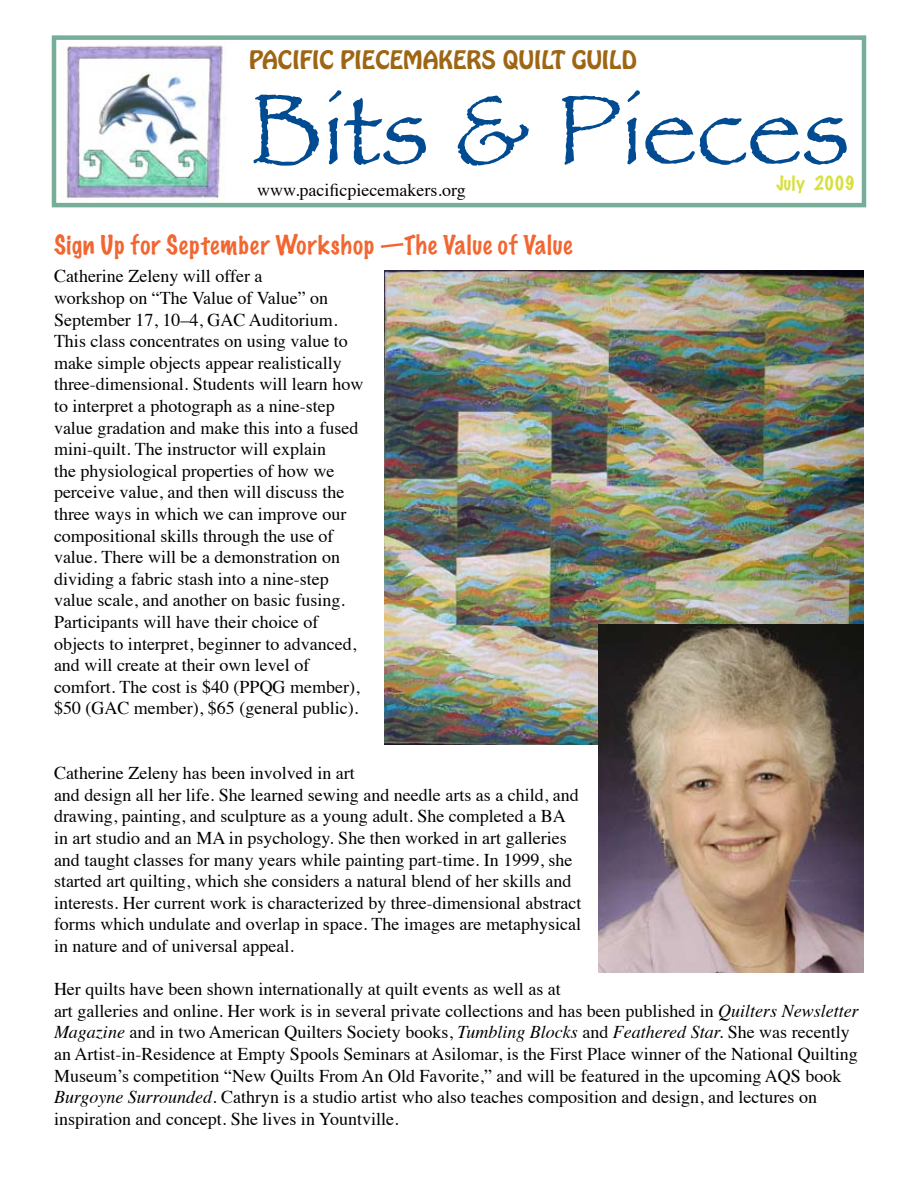
<style>
.page{position:relative;width:918px;height:1188px;background:#fff}
.page>*{position:absolute;margin:0;border:0;box-sizing:border-box;transform-origin:0 0}
.t1{font:102px "Papyrus";color:#004b91}
.t2{font:100 24px "Marker Felt";letter-spacing:.035em;color:#f26631}
.t3{font:22.5px "Hobo Std";color:#9e6614}
.t4{font:18px/21.6px "Times";color:#000}
.t5{font:100 18px "Marker Felt";color:#d6e03e}
.s1{font-style:italic}
</style>
<div class="page">
<img style="left:63px;top:45px;width:163px;height:157px">
<div style="left:52px;top:35px;width:814px;height:172px;border:4px solid #77ae99"></div>
<img style="left:384px;top:271px;width:480px;height:473px">
<img style="left:599px;top:625px;width:265px;height:348px">
<p class="t3" style="left:249px;top:44px;width:389px">PACIFIC PIECEMAKERS QUILT GUILD</p>
<h1 class="t1" style="left:249px;top:68px;width:602px">Bits &amp; Pieces</h1>
<p class="t4" style="left:257px;top:178px;width:210px">www.pacificpiecemakers.org</p>
<p class="t5" style="left:776px;top:170px;width:80px">July 2009</p>
<h2 class="t2" style="left:54px;top:228px;width:520px">Sign Up for September Workshop —The Value of Value</h2>
<p class="t4" style="left:54px;top:264px;width:311px">Catherine Zeleny will offer a<br>workshop on “The Value of Value” on September 17, 10–4, GAC Auditorium.<br>This class concentrates on using value to make simple objects appear realistically three-dimensional. Students will learn how to interpret a photograph as a nine-step value gradation and make this into a fused mini-quilt. The instructor will explain<br>the physiological properties of how we perceive value, and then will discuss the three ways in which we can improve our compositional skills through the use of value. There will be a demonstration on dividing a fabric stash into a nine-step value scale, and another on basic fusing.<br>Participants will have their choice of objects to interpret, beginner to advanced, and will create at their own level of comfort. The cost is $40 (PPQG member), $50 (GAC member), $65 (general public).</p>
<p class="t4" style="left:54px;top:761px;width:529px">Catherine Zeleny has been involved in art<br>and design all her life. She learned sewing and needle arts as a child, and drawing, painting, and sculpture as a young adult. She completed a BA in art studio and an MA in psychology. She then worked in art galleries and taught classes for many years while painting part-time. In 1999, she started art quilting, which she considers a natural blend of her skills and interests. Her current work is characterized by three-dimensional abstract forms which undulate and overlap in space. The images are metaphysical in nature and of universal appeal.</p>
<p class="t4" style="left:54px;top:977px;width:806px">Her quilts have been shown internationally at quilt events as well as at<br>art galleries and online. Her work is in several private collections and has been published in <span class="s1">Quilters Newsletter Magazine</span> and in two American Quilters Society books, <span class="s1">Tumbling Blocks</span> and <span class="s1">Feathered Star.</span> She was recently an Artist-in-Residence at Empty Spools Seminars at Asilomar, is the First Place winner of the National Quilting Museum’s competition “New Quilts From An Old Favorite,” and will be featured in the upcoming AQS book <span class="s1">Burgoyne Surrounded</span>. Cathryn is a studio artist who also teaches composition and design, and lectures on inspiration and concept. She lives in Yountville.</p>
</div>
